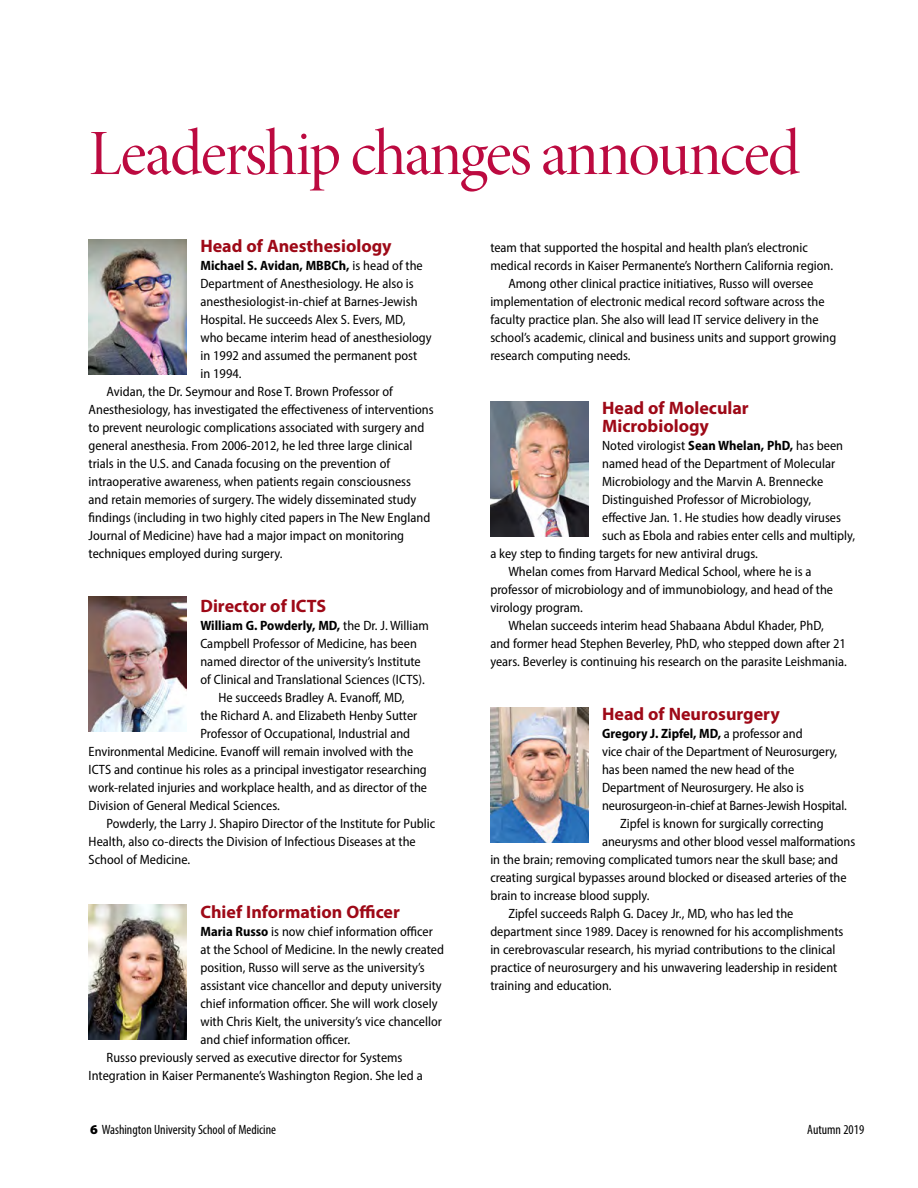
<style>
.page{position:relative;width:918px;height:1188px;background:#fff}
.page>*{position:absolute;margin:0;border:0;box-sizing:border-box;transform-origin:0 0}
.t1{font:64.95px "Minion Pro Disp";letter-spacing:-.03em;color:#bc0a40}
.t2{font:700 18px/18px "Myriad Pro";color:#9e0917}
.t3{font:semi-condensed 13.5px "Myriad Pro";color:#000}
.t4{font:700 semi-condensed 13.5px "Myriad Pro";color:#000}
.t5{font:condensed 13.5px "Myriad Pro";color:#000}
.s1{font-weight:400}
.s2{font-weight:700}
.s3{font-weight:900;font-stretch:normal}
</style>
<div class="page">
<img style="left:89px;top:240px;width:98px;height:135px">
<img style="left:89px;top:597px;width:98px;height:135px">
<img style="left:89px;top:905px;width:98px;height:135px">
<img style="left:490px;top:402px;width:99px;height:135px">
<img style="left:490px;top:707px;width:99px;height:135px">
<h1 class="t1" style="left:89px;top:114px;width:713px">Leadership changes announced</h1>
<h2 class="t2" style="left:200px;top:236px;width:193px">Head of Anesthesiology</h2>
<p class="t4" style="left:200px;top:257px;width:224px">Michael S. Avidan, MBBCh, <span class="s1">is head of the</span></p>
<p class="t3" style="left:200px;top:275px;width:215px">Department of Anesthesiology. He also is</p>
<p class="t3" style="left:200px;top:293px;width:219px">anesthesiologist-in-chief at Barnes-Jewish</p>
<p class="t3" style="left:200px;top:311px;width:207px">Hospital. He succeeds Alex S. Evers, MD,</p>
<p class="t3" style="left:200px;top:329px;width:233px">who became interim head of anesthesiology</p>
<p class="t3" style="left:200px;top:347px;width:218px">in 1992 and assumed the permanent post</p>
<p class="t3" style="left:200px;top:365px;width:43px">in 1994.</p>
<p class="t3" style="left:107px;top:383px;width:288px">Avidan, the Dr. Seymour and Rose T. Brown Professor of</p>
<p class="t3" style="left:89px;top:401px;width:347px">Anesthesiology, has investigated the effectiveness of interventions</p>
<p class="t3" style="left:89px;top:419px;width:337px">to prevent neurologic complications associated with surgery and</p>
<p class="t3" style="left:89px;top:437px;width:325px">general anesthesia. From 2006-2012, he led three large clinical</p>
<p class="t3" style="left:89px;top:455px;width:303px">trials in the U.S. and Canada focusing on the prevention of</p>
<p class="t3" style="left:89px;top:473px;width:324px">intraoperative awareness, when patients regain consciousness</p>
<p class="t3" style="left:89px;top:491px;width:329px">and retain memories of surgery. The widely disseminated study</p>
<p class="t3" style="left:89px;top:509px;width:343px">findings (including in two highly cited papers in The New England</p>
<p class="t3" style="left:89px;top:527px;width:317px">Journal of Medicine) have had a major impact on monitoring</p>
<p class="t3" style="left:89px;top:545px;width:196px">techniques employed during surgery.</p>
<h2 class="t2" style="left:200px;top:596px;width:127px">Director of ICTS</h2>
<p class="t4" style="left:200px;top:617px;width:230px">William G. Powderly, MD, <span class="s1">the Dr. J. William</span></p>
<p class="t3" style="left:200px;top:635px;width:218px">Campbell Professor of Medicine, has been</p>
<p class="t3" style="left:200px;top:653px;width:222px">named director of the university’s Institute</p>
<p class="t3" style="left:200px;top:671px;width:226px">of Clinical and Translational Sciences (ICTS).</p>
<p class="t3" style="left:218px;top:689px;width:188px">He succeeds Bradley A. Evanoff, MD,</p>
<p class="t3" style="left:200px;top:707px;width:218px">the Richard A. and Elizabeth Henby Sutter</p>
<p class="t3" style="left:200px;top:725px;width:211px">Professor of Occupational, Industrial and</p>
<p class="t3" style="left:89px;top:743px;width:326px">Environmental Medicine. Evanoff will remain involved with the</p>
<p class="t3" style="left:89px;top:761px;width:340px">ICTS and continue his roles as a principal investigator researching</p>
<p class="t3" style="left:89px;top:779px;width:340px">work-related injuries and workplace health, and as director of the</p>
<p class="t3" style="left:89px;top:797px;width:193px">Division of General Medical Sciences.</p>
<p class="t3" style="left:107px;top:815px;width:330px">Powderly, the Larry J. Shapiro Director of the Institute for Public</p>
<p class="t3" style="left:89px;top:833px;width:329px">Health, also co-directs the Division of Infectious Diseases at the</p>
<p class="t3" style="left:89px;top:851px;width:103px">School of Medicine.</p>
<h2 class="t2" style="left:200px;top:902px;width:201px">Chief Information Officer</h2>
<p class="t3" style="left:200px;top:923px;width:234px"><span class="s2">Maria Russo</span> is now chief information officer</p>
<p class="t3" style="left:200px;top:941px;width:245px">at the School of Medicine. In the newly created</p>
<p class="t3" style="left:200px;top:959px;width:226px">position, Russo will serve as the university’s</p>
<p class="t3" style="left:200px;top:977px;width:243px">assistant vice chancellor and deputy university</p>
<p class="t3" style="left:200px;top:995px;width:239px">chief information officer. She will work closely</p>
<p class="t3" style="left:200px;top:1013px;width:243px">with Chris Kielt, the university’s vice chancellor</p>
<p class="t3" style="left:200px;top:1031px;width:151px">and chief information officer.</p>
<p class="t3" style="left:107px;top:1049px;width:297px">Russo previously served as executive director for Systems</p>
<p class="t3" style="left:89px;top:1067px;width:336px">Integration in Kaiser Permanente’s Washington Region. She led a</p>
<p class="t3" style="left:490px;top:239px;width:319px">team that supported the hospital and health plan’s electronic</p>
<p class="t3" style="left:490px;top:257px;width:344px">medical records in Kaiser Permanente’s Northern California region.</p>
<p class="t3" style="left:508px;top:275px;width:306px">Among other clinical practice initiatives, Russo will oversee</p>
<p class="t3" style="left:490px;top:293px;width:336px">implementation of electronic medical record software across the</p>
<p class="t3" style="left:490px;top:311px;width:330px">faculty practice plan. She also will lead IT service delivery in the</p>
<p class="t3" style="left:490px;top:329px;width:348px">school’s academic, clinical and business units and support growing</p>
<p class="t3" style="left:490px;top:347px;width:142px">research computing needs.</p>
<h2 class="t2" style="left:602px;top:398px;width:148px">Head of Molecular<br>Microbiology</h2>
<p class="t3" style="left:602px;top:437px;width:242px">Noted virologist <span class="s2">Sean Whelan, PhD,</span> has been</p>
<p class="t3" style="left:602px;top:455px;width:235px">named head of the Department of Molecular</p>
<p class="t3" style="left:602px;top:473px;width:223px">Microbiology and the Marvin A. Brennecke</p>
<p class="t3" style="left:602px;top:491px;width:210px">Distinguished Professor of Microbiology,</p>
<p class="t3" style="left:602px;top:509px;width:240px">effective Jan. 1. He studies how deadly viruses</p>
<p class="t3" style="left:602px;top:527px;width:255px">such as Ebola and rabies enter cells and multiply,</p>
<p class="t3" style="left:490px;top:545px;width:269px">a key step to finding targets for new antiviral drugs.</p>
<p class="t3" style="left:508px;top:563px;width:305px">Whelan comes from Harvard Medical School, where he is a</p>
<p class="t3" style="left:490px;top:581px;width:344px">professor of microbiology and of immunobiology, and head of the</p>
<p class="t3" style="left:490px;top:599px;width:94px">virology program.</p>
<p class="t3" style="left:508px;top:617px;width:317px">Whelan succeeds interim head Shabaana Abdul Khader, PhD,</p>
<p class="t3" style="left:490px;top:635px;width:357px">and former head Stephen Beverley, PhD, who stepped down after 21</p>
<p class="t3" style="left:490px;top:653px;width:358px">years. Beverley is continuing his research on the parasite Leishmania.</p>
<h2 class="t2" style="left:602px;top:704px;width:179px">Head of Neurosurgery</h2>
<p class="t4" style="left:602px;top:725px;width:202px">Gregory J. Zipfel, MD, <span class="s1">a professor and</span></p>
<p class="t3" style="left:602px;top:743px;width:237px">vice chair of the Department of Neurosurgery,</p>
<p class="t3" style="left:602px;top:761px;width:194px">has been named the new head of the</p>
<p class="t3" style="left:602px;top:779px;width:203px">Department of Neurosurgery. He also is</p>
<p class="t3" style="left:602px;top:797px;width:246px">neurosurgeon-in-chief at Barnes-Jewish Hospital.</p>
<p class="t3" style="left:620px;top:815px;width:205px">Zipfel is known for surgically correcting</p>
<p class="t3" style="left:602px;top:833px;width:255px">aneurysms and other blood vessel malformations</p>
<p class="t3" style="left:490px;top:851px;width:349px">in the brain; removing complicated tumors near the skull base; and</p>
<p class="t3" style="left:490px;top:869px;width:358px">creating surgical bypasses around blocked or diseased arteries of the</p>
<p class="t3" style="left:490px;top:887px;width:161px">brain to increase blood supply.</p>
<p class="t3" style="left:508px;top:905px;width:287px">Zipfel succeeds Ralph G. Dacey Jr., MD, who has led the</p>
<p class="t3" style="left:490px;top:923px;width:355px">department since 1989. Dacey is renowned for his accomplishments</p>
<p class="t3" style="left:490px;top:941px;width:347px">in cerebrovascular research, his myriad contributions to the clinical</p>
<p class="t3" style="left:490px;top:959px;width:349px">practice of neurosurgery and his unwavering leadership in resident</p>
<p class="t3" style="left:490px;top:977px;width:123px">training and education.</p>
<p class="t5" style="left:90px;top:1121px;width:188px"><span class="s3">6</span> Washington University School of Medicine</p>
<p class="t5" style="left:807px;top:1121px;width:58px">Autumn 2019</p>
</div>
